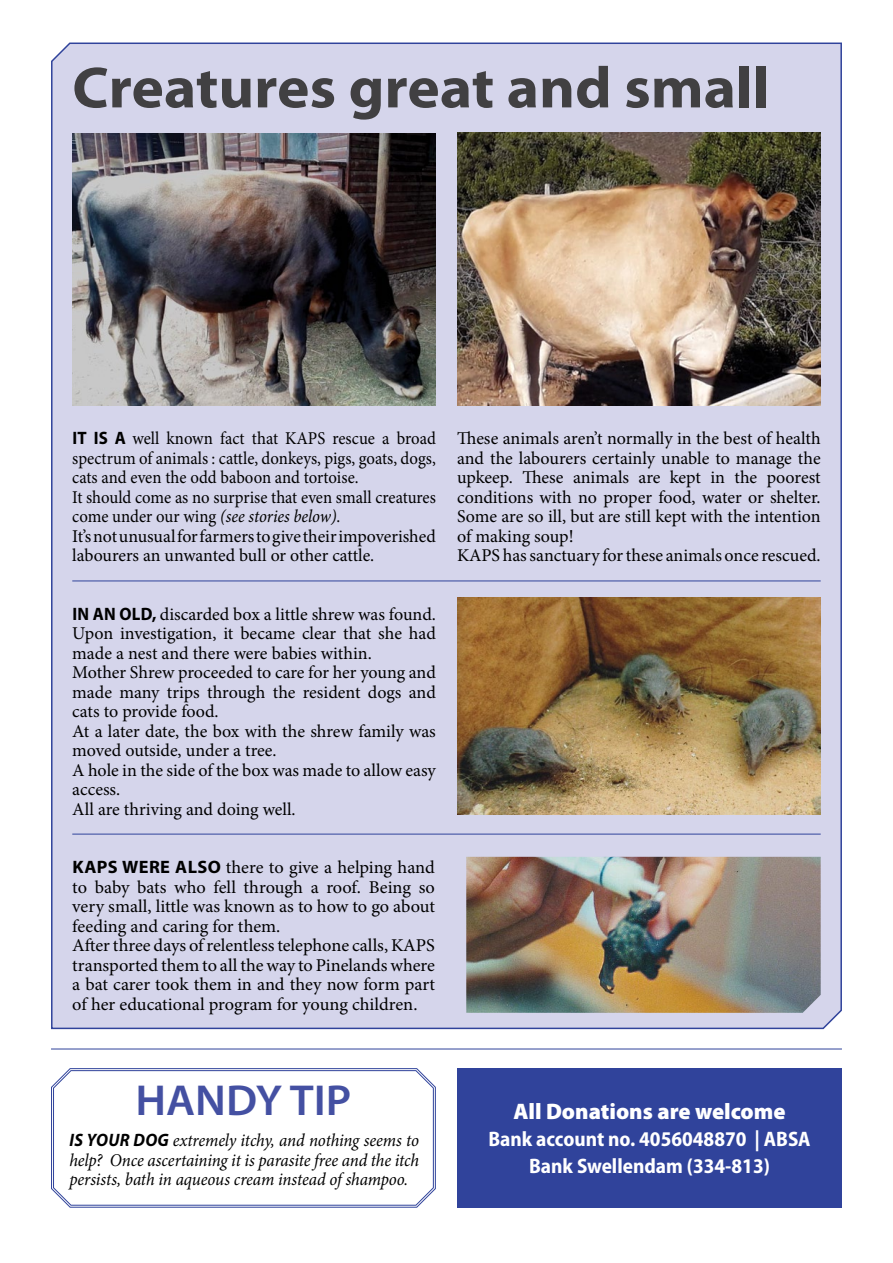
<style>
.page{position:relative;width:893px;height:1263px;background:#fff}
.page>*{position:absolute;margin:0;border:0;box-sizing:border-box;transform-origin:0 0}
.t1{font:700 58.5px "Myriad Pro";color:#414042;scale:1.05 1}
.t2{font:600 43.5px "Myriad Pro";color:#4450a2;scale:1.05 1}
.t3{font:900 22.5px "Myriad Pro";color:#fff}
.t4{font:700 semi-condensed 21px/27px "Myriad Pro";color:#fff;text-align:center}
.t5{font:18px/19.5px "Minion Pro";letter-spacing:-.005em;color:#000}
.t6{font:18px/19.5px "Minion Pro";letter-spacing:-.005em;color:#000;scale:.93 1}
.t7{font:italic 18px/19.5px "Minion Pro";letter-spacing:-.01em;color:#000;text-align:justify;scale:.94 1}
.t8{font:700 18px "Myriad Pro";color:#000}
.s1{font-family:"Myriad Pro";font-weight:700}
.s2{font-style:italic}
</style>
<div class="page">
<div style="left:51px;top:42px;width:791px;height:988px;background:#d5d5eb"></div>
<div style="left:457px;top:1068px;width:385px;height:140px;background:#30439b"></div>
<hr style="left:72px;top:581px;width:749px;height:1px;background:#30439b">
<hr style="left:72px;top:834px;width:749px;height:1px;background:#30439b">
<hr style="left:51px;top:1049px;width:791px;height:1px;background:#30439b">
<svg style="left:51px;top:1068px;width:385px;height:140px"></svg>
<div style="left:53px;top:1070px;width:381px;height:136px;border:1px solid #30439b;border-radius:17px"></div>
<img style="left:72px;top:134px;width:364px;height:271px">
<img style="left:457px;top:132px;width:364px;height:273px">
<img style="left:457px;top:597px;width:364px;height:217px">
<img style="left:466px;top:857px;width:355px;height:156px">
<h1 class="t1" style="left:72px;top:50px;width:666px">Creatures great and small</h1>
<p class="t6" style="left:72px;top:429px;width:392px"><span class="s1">It is a</span> well known fact that KAPS rescue a broad spectrum of animals : cattle, donkeys, pigs, goats, dogs, cats and even the odd baboon and tortoise.<br>It should come as no surprise that even small creatures come under our wing <span class="s2">(see stories below)</span>.<br>It’s not unusual for farmers to give their impoverished labourers an unwanted bull or other cattle.</p>
<p class="t5" style="left:457px;top:429px;width:365px">These animals aren’t normally in the best of health and the labourers certainly unable to manage the upkeep. These animals are kept in the poorest conditions with no proper food, water or shelter.<br>Some are so ill, but are still kept with the intention of making soup!<br>KAPS has sanctuary for these animals once rescued.</p>
<p class="t5" style="left:72px;top:604px;width:365px"><span class="s1">In an ol d,</span> discarded box a little shrew was found.<br>Upon investigation, it became clear that she had made a nest and there were babies within.<br>Mother Shrew proceeded to care for her young and made many trips through the resident dogs and cats to provide food.<br>At a later date, the box with the shrew family was moved outside, under a tree.<br>A hole in the side of the box was made to allow easy access.<br>All are thriving and doing well.</p>
<p class="t5" style="left:72px;top:858px;width:364px;text-indent:103px"><span class="s1">als o</span> there to give a helping hand to baby bats who fell through a roof. Being so very small, little was known as to how to go about feeding and caring for them.<br>After three days of relentless telephone calls, KAPS transported them to all the way to Pinelands where a bat carer took them in and they now form part of her educational program for young children.</p>
<p class="t8" style="left:72px;top:855px;width:63px">KAPS were</p>
<h2 class="t2" style="left:136px;top:1073px;width:207px">HANDY TIP</h2>
<p class="t7" style="left:69px;top:1130px;width:374px"><span class="s1">IS YOUR DOG</span> extremely itchy, and nothing seems to help? Once ascertaining it is parasite free and the itch persists, bath in aqueous cream instead of shampoo.</p>
<p class="t3" style="left:513px;top:1097px;width:274px">All Donations are welcome</p>
<p class="t4" style="left:488px;top:1125px;width:324px">Bank account no. 4056048870 | ABSA<br>Bank Swellendam (334-813)</p>
</div>
